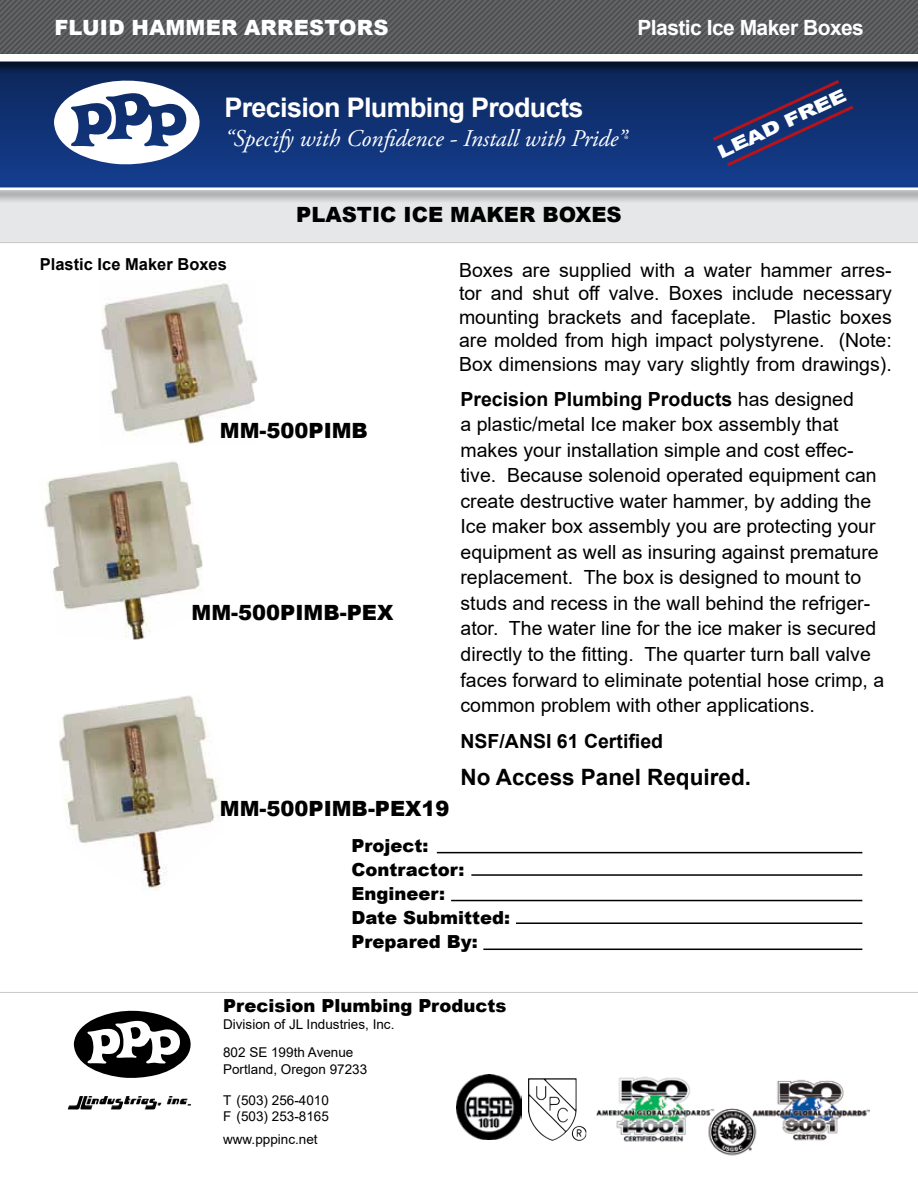
<style>
.page{position:relative;width:918px;height:1188px;background:#fff}
.page>*{position:absolute;margin:0;border:0;box-sizing:border-box;transform-origin:0 0}
.t1{font:700 27px "Arial";letter-spacing:-.025em;color:#fff}
.t2{font:italic 24px "Adobe Garamond Pro";color:#fff}
.t3{font:700 22.5px "Arial";color:#000}
.t4{font:900 21px "Arial";color:#000}
.t5{font:900 21px "Arial";letter-spacing:.01em;color:#fff}
.t6{font:700 21px "Arial";letter-spacing:-.025em;color:#fff}
.t7{font:19.5px/25.5px "Arial";color:#000;text-align:justify}
.t8{font:700 19.5px "Arial";color:#000}
.t9{font:900 18px/24px "Arial";color:#000}
.t10{font:900 18px "Arial";color:#fff;scale:1.31 1}
.t11{font:700 16.5px "Arial";color:#000}
.t12{font:13.5px/28.5px "Arial";color:#000}
.s1{font-size:13.95px}
.s2{font-weight:700}
</style>
<div class="page">
<div style="left:0;top:169px;width:918px;height:16px;background:#133c8b"></div>
<div style="left:0;top:204px;width:918px;height:39px;background:#e6e7e8"></div>
<div style="left:0;top:185px;width:918px;height:19px;background:#000;opacity:.75"></div>
<hr style="left:0;top:188px;width:918px;height:2px;background:#fff">
<svg style="left:0;top:0;width:918px;height:169px;background:#3c4d72"></svg>
<img style="left:101px;top:283px;width:157px;height:161px">
<img style="left:44px;top:461px;width:158px;height:179px">
<img style="left:59px;top:695px;width:161px;height:195px">
<hr style="left:437px;top:852px;width:425px;height:1px;background:#000">
<hr style="left:471px;top:874px;width:391px;height:2px;background:#000">
<hr style="left:451px;top:900px;width:411px;height:1px;background:#000">
<hr style="left:516px;top:922px;width:346px;height:2px;background:#000">
<hr style="left:483px;top:949px;width:379px;height:1px;background:#000">
<img style="left:528px;top:1078px;width:24px;height:63px">
<img style="left:457px;top:1074px;width:65px;height:65px">
<img style="left:596px;top:1076px;width:273px;height:80px">
<hr style="left:0;top:992px;width:918px;height:1px;background:#c7c8ca">
<img style="left:80px;top:1096px;width:93px;height:14px">
<svg style="left:74px;top:1010px;width:117px;height:68px"></svg>
<p class="t5" style="left:54px;top:12px;width:336px">FLUID HAMMER ARRESTORS</p>
<p class="t6" style="left:637px;top:12px;width:228px">Plastic Ice Maker Boxes</p>
<h1 class="t1" style="left:224px;top:88px;width:361px">Precision Plumbing Products</h1>
<p class="t2" style="left:224px;top:124px;width:404px">“Specify with Confidence - Install with Pride”<span class="s1">®</span></p>
<p class="t4" style="left:296px;top:199px;width:327px">PLASTIC ICE MAKER BOXES</p>
<p class="t10" style="left:713px;top:141px;width:108px;rotate:-25deg">LEAD FREE</p>
<p class="t11" style="left:40px;top:253px;width:189px">Plastic Ice Maker Boxes</p>
<p class="t4" style="left:220px;top:415px;width:150px">MM-500PIMB</p>
<p class="t4" style="left:192px;top:597px;width:203px">MM-500PIMB-PEX</p>
<p class="t4" style="left:220px;top:793px;width:231px">MM-500PIMB-PEX19</p>
<p class="t7" style="left:459px;top:258px;width:434px;line-height:23.4px">Boxes are supplied with a water hammer arres&shy;tor and shut off valve. Boxes include necessary mounting brackets and faceplate. Plastic boxes are molded from high impact polystyrene. (Note:<br>Box dimensions may vary slightly from drawings).</p>
<p class="t7" style="left:460px;top:386px;width:425px;text-align:left"><span class="s2">Precision Plumbing Products</span> has designed<br>a plastic/metal Ice maker box assembly that makes your installation simple and cost effec&shy;tive. Because solenoid operated equipment can create destructive water hammer, by adding the Ice maker box assembly you are protecting your equipment as well as insuring against premature replacement. The box is designed to mount to studs and recess in the wall behind the refriger&shy;ator. The water line for the ice maker is secured directly to the fitting. The quarter turn ball valve faces forward to eliminate potential hose crimp, a common problem with other applications.</p>
<p class="t8" style="left:460px;top:727px;width:204px">NSF/ANSI 61 Certified</p>
<p class="t3" style="left:460px;top:762px;width:292px">No Access Panel Required.</p>
<p class="t9" style="left:351px;top:833px;width:160px">Project:<br>Contractor:<br>Engineer:<br>Date Submitted:<br>Prepared By:</p>
<p class="t9" style="left:223px;top:993px;width:285px">Precision Plumbing Products</p>
<p class="t12" style="left:223px;top:1010px;width:173px">Division of JL Industries, Inc.<br>802 SE 199th Avenue</p>
<p class="t12" style="left:223px;top:1055px;width:146px">Portland, Oregon 97233</p>
<p class="t12" style="left:223px;top:1092px;width:107px;line-height:16.5px">T (503) 256-4010<br>F (503) 253-8165</p>
<p class="t12" style="left:223px;top:1125px;width:96px">www.pppinc.net</p>
</div>
